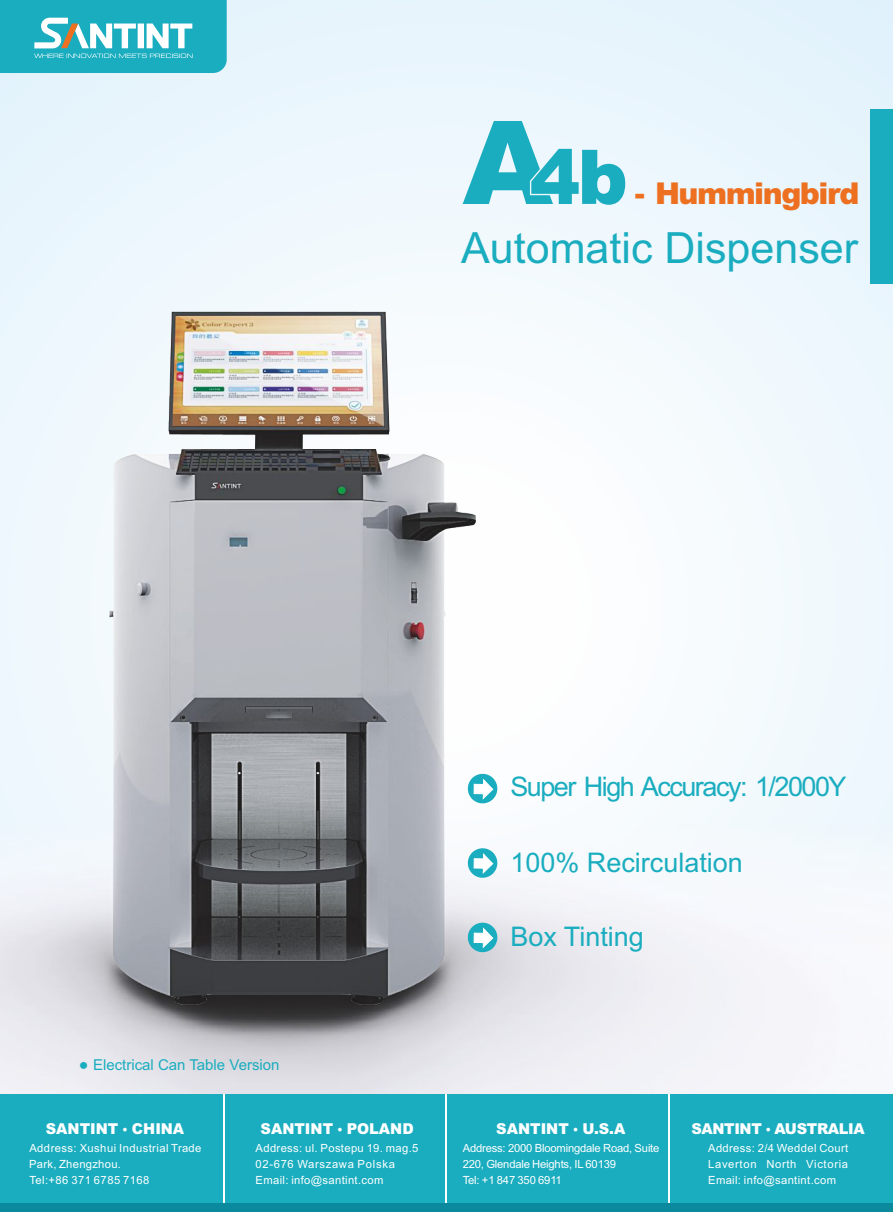
<style>
.page{position:relative;width:893px;height:1212px;background:#e7f4fc}
.page>*{position:absolute;margin:0;border:0;box-sizing:border-box;transform-origin:0 0}
.t1{font:43.05px "Arial";color:#1aadbf}
.t2{font:900 30.15px "Arial";letter-spacing:-.05em;color:#ed7021}
.t3{font:27px "Arial";color:#1aadbf}
.t4{font:27px "Arial";letter-spacing:-.055em;color:#1aadbf}
.t5{font:900 15px "Arial";color:#fff}
.t6{font:15px "Arial";color:#1aadbf}
.t7{font:900 15px "Arial";letter-spacing:-.025em;color:#fff}
.t8{font:11.25px/15.8px "Arial";letter-spacing:.03em;color:#fff}
.t9{font:11.25px/15.8px "Arial";letter-spacing:-.015em;color:#fff}
.s1{font-family:"Microsoft Ya Hei"}
.s2{font-family:"Microsoft Ya Hei";font-weight:400;font-size:13.5px}
</style>
<div class="page">
<img style="left:0;top:125px;width:893px;height:969px">
<div style="left:871px;top:109px;width:22px;height:174px;background:#1aadbf"></div>
<svg style="left:0;top:0;width:227px;height:73px;background:#3bb7c6"></svg>
<svg style="left:466px;top:772px;width:33px;height:33px"></svg>
<svg style="left:466px;top:847px;width:33px;height:32px"></svg>
<svg style="left:466px;top:921px;width:33px;height:33px"></svg>
<div style="left:0;top:1094px;width:893px;height:118px;background:#1aadbf"></div>
<hr style="left:223px;top:1094px;width:2px;height:116px;background:#fff">
<hr style="left:446px;top:1094px;width:1px;height:116px;background:#fff">
<hr style="left:668px;top:1094px;width:2px;height:116px;background:#fff">
<div style="left:0;top:1203px;width:893px;height:9px;background:#0a8a9c"></div>
<svg style="left:463px;top:121px;width:162px;height:84px"></svg>
<h2 class="t2" style="left:635px;top:182px;width:226px">- Hummingbird</h2>
<h1 class="t1" style="left:461px;top:232px;width:398px">Automatic Dispenser</h1>
<h3 class="t6" style="left:79px;top:1059px;width:202px"><span class="s1">●</span> Electrical Can Table Version</h3>
<h3 class="t5" style="left:46px;top:1123px;width:140px">SANTINT <span class="s2">•</span> CHINA</h3>
<p class="t8" style="left:29px;top:1141px;width:174px">Address: Xushui Industrial Trade<br>Park, Zhengzhou.<br>Tel:+86 371 6785 7168</p>
<h3 class="t5" style="left:261px;top:1123px;width:155px">SANTINT <span class="s2">•</span> POLAND</h3>
<p class="t8" style="left:256px;top:1141px;width:164px">Address: ul. Postepu 19. mag.5<br>02-676 Warszawa Polska<br>Email: info@santint.com</p>
<h3 class="t4" style="left:510px;top:776px;width:338px">Super High Accuracy: 1/2000Y</h3>
<h3 class="t3" style="left:510px;top:852px;width:234px">100% Recirculation</h3>
<h3 class="t3" style="left:510px;top:926px;width:135px">Box Tinting</h3>
<h3 class="t5" style="left:496px;top:1123px;width:131px">SANTINT <span class="s2">•</span> U.S.A</h3>
<p class="t9" style="left:463px;top:1141px;width:198px">Address: 2000 Bloomingdale Road, Suite<br>220, Glendale Heights, IL 60139<br>Tel: +1 847 350 6911</p>
<h3 class="t7" style="left:691px;top:1123px;width:175px">SANTINT <span class="s2">•</span> AUSTRALIA</h3>
<p class="t8" style="left:708px;top:1141px;width:142px;text-align:justify">Address: 2/4 Weddel Court Laverton North Victoria Email: info@santint.com</p>
</div>
